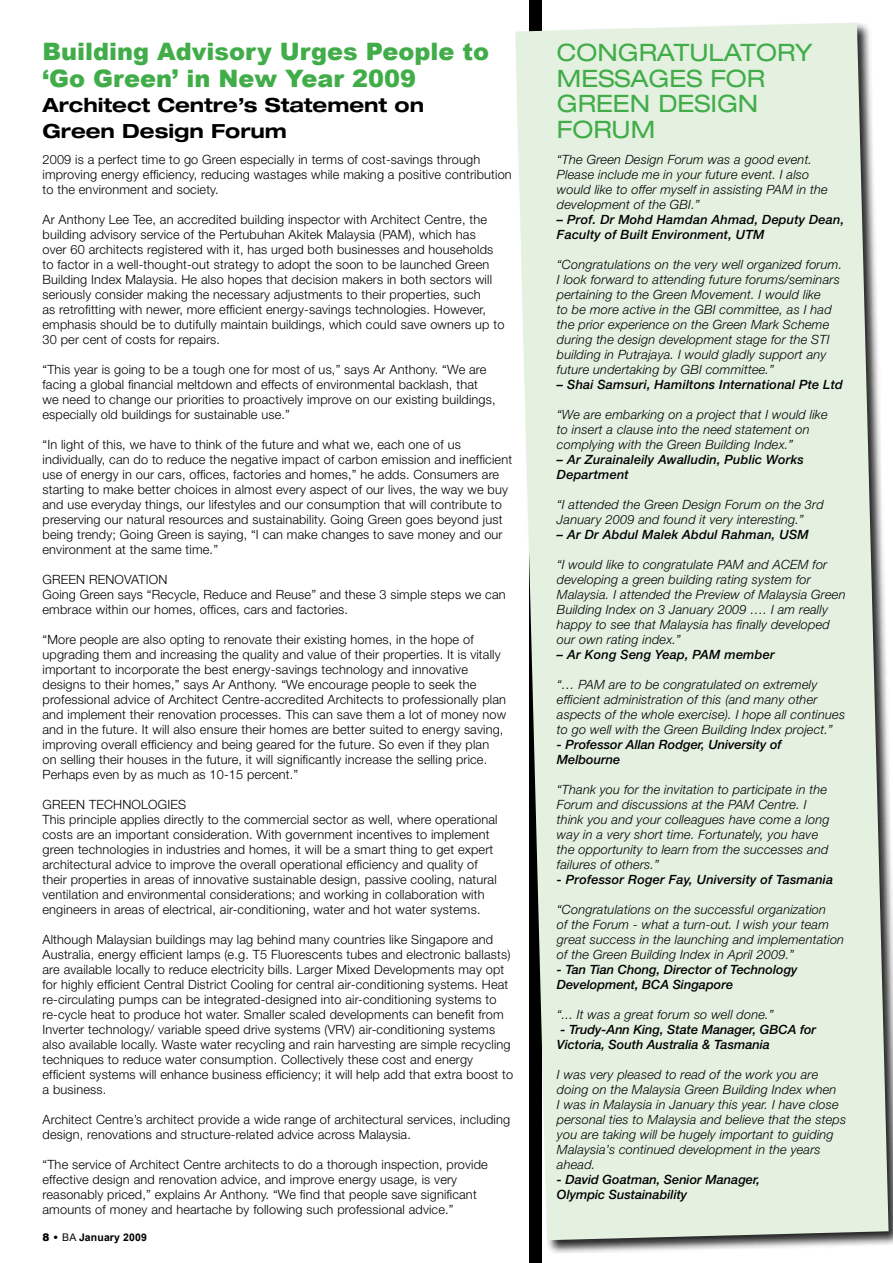
<style>
.page{position:relative;width:893px;height:1263px;background:#fff}
.page>*{position:absolute;margin:0;border:0;box-sizing:border-box;transform-origin:0 0}
.t1{font:900 24px/27px "Arial";color:#41ad49}
.t2{font:expanded 24px/25.5px "Helvetica Neue";color:#41ad49}
.t3{font:700 expanded 19.5px/25.5px "Helvetica Neue";color:#000}
.t4{font:300 12.75px/15px "Helvetica Neue";letter-spacing:.015em;color:#000}
.t5{font:italic 300 12.75px/15px "Helvetica Neue";letter-spacing:.015em;color:#000}
.t6{font:italic 500 12.75px/15px "Helvetica Neue";letter-spacing:.015em;color:#000}
.t7{font:700 10.5px "Arial";letter-spacing:.01em;color:#000}
.s1{font-weight:900}
.s2{font-weight:400}
</style>
<div class="page">
<div style="left:529px;top:0;width:13px;height:1263px;background:#000"></div>
<div style="left:514px;top:21px;width:379px;height:1234px;background:#000;opacity:.85"></div>
<svg style="left:515px;top:23px;width:374px;height:1217px;fill:#e4f0e0"></svg>
<h1 class="t1" style="left:43px;top:38px;width:448px">Building Advisory Urges People to ‘Go Green’ in New Year 2009</h1>
<h2 class="t3" style="left:43px;top:92px;width:383px">Architect Centre’s Statement on<br>Green Design Forum</h2>
<p class="t4" style="left:43px;top:151px;width:471px">2009 is a perfect time to go Green especially in terms of cost-savings through improving energy efficiency, reducing wastages while making a positive contribution to the environment and society.</p>
<p class="t4" style="left:43px;top:211px;width:463px">Ar Anthony Lee Tee, an accredited building inspector with Architect Centre, the building advisory service of the Pertubuhan Akitek Malaysia (PAM), which has<br>over 60 architects registered with it, has urged both businesses and households to factor in a well-thought-out strategy to adopt the soon to be launched Green Building Index Malaysia. He also hopes that decision makers in both sectors will seriously consider making the necessary adjustments to their properties, such<br>as retrofitting with newer, more efficient energy-savings technologies. However, emphasis should be to dutifully maintain buildings, which could save owners up to 30 per cent of costs for repairs.</p>
<p class="t4" style="left:43px;top:361px;width:455px">“This year is going to be a tough one for most of us,” says Ar Anthony. “We are facing a global financial meltdown and effects of environmental backlash, that we need to change our priorities to proactively improve on our existing buildings, especially old buildings for sustainable use.”</p>
<p class="t4" style="left:43px;top:436px;width:471px">“In light of this, we have to think of the future and what we, each one of us individually, can do to reduce the negative impact of carbon emission and inefficient use of energy in our cars, offices, factories and homes,” he adds. Consumers are starting to make better choices in almost every aspect of our lives, the way we buy and use everyday things, our lifestyles and our consumption that will contribute to preserving our natural resources and sustainability. Going Green goes beyond just being trendy; Going Green is saying, “I can make changes to save money and our environment at the same time.”</p>
<p class="t4" style="left:43px;top:571px;width:465px">GREEN RENOVATION<br>Going Green says “Recycle, Reduce and Reuse” and these 3 simple steps we can embrace within our homes, offices, cars and factories.</p>
<p class="t4" style="left:43px;top:631px;width:465px">“More people are also opting to renovate their existing homes, in the hope of upgrading them and increasing the quality and value of their properties. It is vitally important to incorporate the best energy-savings technology and innovative designs to their homes,” says Ar Anthony. “We encourage people to seek the professional advice of Architect Centre-accredited Architects to professionally plan and implement their renovation processes. This can save them a lot of money now and in the future. It will also ensure their homes are better suited to energy saving, improving overall efficiency and being geared for the future. So even if they plan on selling their houses in the future, it will significantly increase the selling price.<br>Perhaps even by as much as 10-15 percent.”</p>
<p class="t4" style="left:43px;top:796px;width:457px">GREEN TECHNOLOGIES<br>This principle applies directly to the commercial sector as well, where operational costs are an important consideration. With government incentives to implement green technologies in industries and homes, it will be a smart thing to get expert architectural advice to improve the overall operational efficiency and quality of their properties in areas of innovative sustainable design, passive cooling, natural ventilation and environmental considerations; and working in collaboration with engineers in areas of electrical, air-conditioning, water and hot water systems.</p>
<p class="t4" style="left:43px;top:931px;width:472px">Although Malaysian buildings may lag behind many countries like Singapore and Australia, energy efficient lamps (e.g. T5 Fluorescents tubes and electronic ballasts) are available locally to reduce electricity bills. Larger Mixed Developments may opt for highly efficient Central District Cooling for central air-conditioning systems. Heat re-circulating pumps can be integrated-designed into air-conditioning systems to re-cycle heat to produce hot water. Smaller scaled developments can benefit from Inverter technology/ variable speed drive systems (VRV) air-conditioning systems also available locally. Waste water recycling and rain harvesting are simple recycling techniques to reduce water consumption. Collectively these cost and energy efficient systems will enhance business efficiency; it will help add that extra boost to a business.</p>
<p class="t4" style="left:43px;top:1111px;width:469px">Architect Centre’s architect provide a wide range of architectural services, including design, renovations and structure-related advice across Malaysia.</p>
<p class="t4" style="left:43px;top:1156px;width:447px">“The service of Architect Centre architects to do a thorough inspection, provide effective design and renovation advice, and improve energy usage, is very reasonably priced,” explains Ar Anthony. “We find that people save significant amounts of money and heartache by following such professional advice.”</p>
<p class="t7" style="left:43px;top:1231px;width:106px"><span class="s1">8 •</span> <span class="s2">BA</span> January 2009</p>
<h1 class="t2" style="left:557px;top:40px;width:257px">CONGRATULATORY<br>MESSAGES FOR<br>GREEN DESIGN<br>FORUM</h1>
<p class="t5" style="left:557px;top:151px;width:272px">“The Green Design Forum was a good event.<br>Please include me in your future event. I also would like to offer myself in assisting PAM in the development of the GBI.”</p>
<p class="t6" style="left:557px;top:212px;width:289px">– Prof. Dr Mohd Hamdan Ahmad, Deputy Dean,<br>Faculty of Built Environment, UTM</p>
<p class="t5" style="left:557px;top:256px;width:287px">“Congratulations on the very well organized forum.<br>I look forward to attending future forums/seminars pertaining to the Green Movement. I would like<br>to be more active in the GBI committee, as I had the prior experience on the Green Mark Scheme during the design development stage for the STI building in Putrajaya. I would gladly support any future undertaking by GBI committee.”</p>
<p class="t6" style="left:557px;top:377px;width:288px">– Shai Samsuri, Hamiltons International Pte Ltd</p>
<p class="t5" style="left:557px;top:406px;width:272px">“We are embarking on a project that I would like to insert a clause into the need statement on complying with the Green Building Index.”</p>
<p class="t6" style="left:557px;top:451px;width:248px">– Ar Zurainaleily Awalludin, Public Works<br>Department</p>
<p class="t5" style="left:557px;top:496px;width:268px">“I attended the Green Design Forum on the 3rd<br>January 2009 and found it very interesting.”</p>
<p class="t6" style="left:557px;top:526px;width:253px">– Ar Dr Abdul Malek Abdul Rahman, USM</p>
<p class="t5" style="left:557px;top:556px;width:290px">“I would like to congratulate PAM and ACEM for developing a green building rating system for Malaysia. I attended the Preview of Malaysia Green Building Index on 3 January 2009 …. I am really happy to see that Malaysia has finally developed our own rating index.”</p>
<p class="t6" style="left:557px;top:646px;width:219px">– Ar Kong Seng Yeap, PAM member</p>
<p class="t5" style="left:557px;top:676px;width:290px">“… PAM are to be congratulated on extremely efficient administration of this (and many other aspects of the whole exercise). I hope all continues to go well with the Green Building Index project.”</p>
<p class="t6" style="left:557px;top:736px;width:226px">- Professor Allan Rodger, University of<br>Melbourne</p>
<p class="t5" style="left:557px;top:781px;width:274px">“Thank you for the invitation to participate in the Forum and discussions at the PAM Centre. I think you and your colleagues have come a long way in a very short time. Fortunately, you have the opportunity to learn from the successes and failures of others.”</p>
<p class="t6" style="left:557px;top:871px;width:278px">- Professor Roger Fay, University of Tasmania</p>
<p class="t5" style="left:557px;top:901px;width:289px">“Congratulations on the successful organization<br>of the Forum - what a turn-out. I wish your team great success in the launching and implementation of the Green Building Index in April 2009.”</p>
<p class="t6" style="left:557px;top:961px;width:242px">- Tan Tian Chong, Director of Technology<br>Development, BCA Singapore</p>
<p class="t5" style="left:557px;top:1006px;width:218px">“... It was a great forum so well done.”</p>
<p class="t6" style="left:557px;top:1021px;width:261px">- Trudy-Ann King, State Manager, GBCA for<br>Victoria, South Australia &amp; Tasmania</p>
<p class="t5" style="left:557px;top:1066px;width:291px">I was very pleased to read of the work you are doing on the Malaysia Green Building Index when<br>I was in Malaysia in January this year. I have close personal ties to Malaysia and believe that the steps you are taking will be hugely important to guiding Malaysia’s continued development in the years ahead.</p>
<p class="t6" style="left:557px;top:1171px;width:205px">- David Goatman, Senior Manager,<br>Olympic Sustainability</p>
</div>
